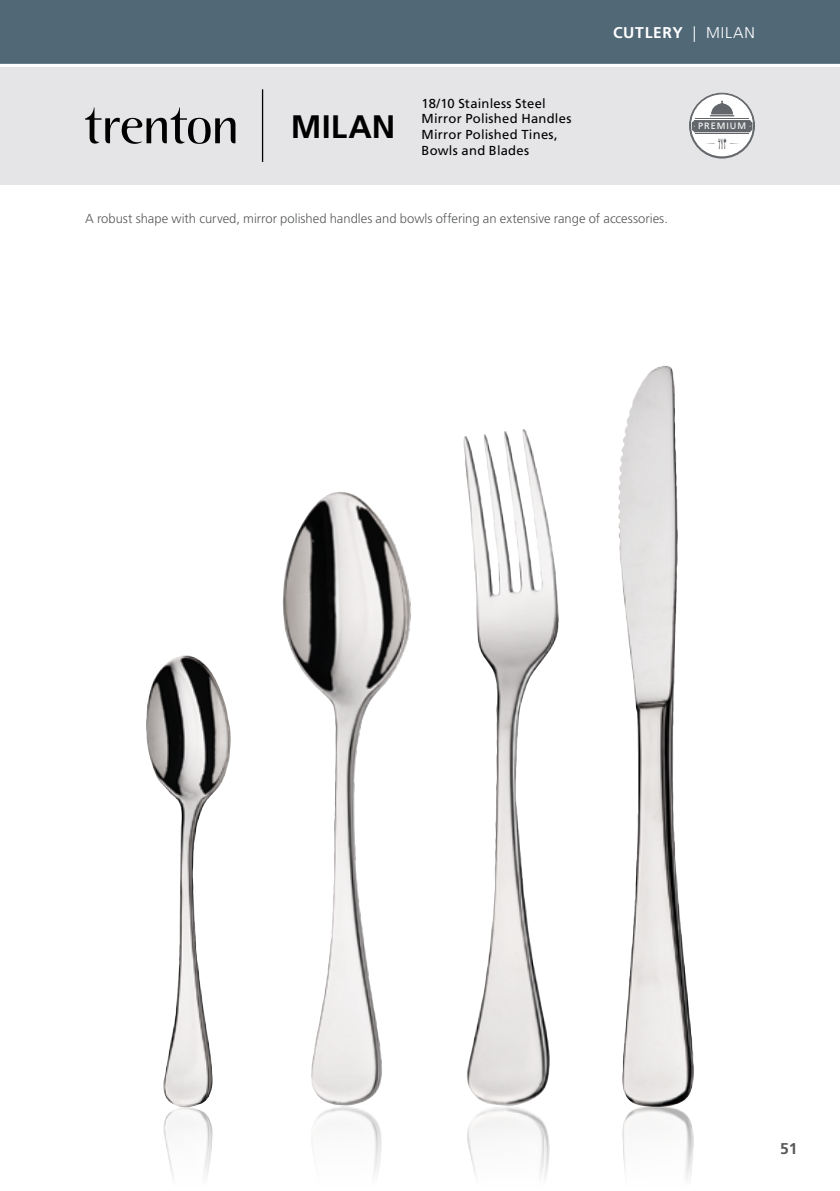
<style>
.page{position:relative;width:840px;height:1191px;background:#fff}
.page>*{position:absolute;margin:0;border:0;box-sizing:border-box;transform-origin:0 0}
.t1{font:700 32.4px "Frutiger LT Std";letter-spacing:.005em;color:#000}
.t2{font:700 15.6px "Frutiger LT Std";letter-spacing:.045em;color:#fff}
.t3{font:700 15.6px "Frutiger LT Std";color:#58595b}
.t4{font:300 13px "Frutiger LT Std";color:#58595b}
.t5{font:13px/15.6px "Frutiger LT Std";letter-spacing:.02em;color:#000}
.t6{font:9.2px "Frutiger LT Std";letter-spacing:.1em;color:#fff}
.s1{font-weight:300}
</style>
<div class="page">
<div style="left:0;top:0;width:839px;height:64px;background:#516877"></div>
<img style="left:163px;top:1108px;width:50px;height:69px">
<img style="left:311px;top:1106px;width:71px;height:68px">
<img style="left:467px;top:1106px;width:83px;height:72px">
<img style="left:622px;top:1106px;width:72px;height:73px">
<img style="left:146px;top:655px;width:85px;height:453px">
<img style="left:282px;top:492px;width:129px;height:614px">
<img style="left:463px;top:429px;width:78px;height:677px">
<img style="left:618px;top:365px;width:76px;height:741px">
<div style="left:0;top:67px;width:839px;height:118px;background:#e5e5e7"></div>
<hr style="left:262px;top:89px;width:1px;height:73px;background:#000">
<svg style="left:85px;top:107px;width:150px;height:37px"></svg>
<svg style="left:690px;top:94px;width:63px;height:63px"></svg>
<div style="left:689px;top:94px;width:64px;height:63px;border:1px solid #63666a;border-radius:50%"></div>
<hr style="left:695px;top:133px;width:53px;height:1px;background:#63666a">
<svg style="left:705px;top:138px;width:33px;height:11px"></svg>
<svg style="left:691px;top:101px;width:61px;height:31px;background:#a6a8aa"></svg>
<h1 class="t1" style="left:291px;top:108px;width:106px">MILAN</h1>
<p class="t5" style="left:421px;top:95px;width:151px">18/10 Stainless Steel<br>Mirror Polished Handles<br>Mirror Polished Tines,<br>Bowls and Blades</p>
<p class="t2" style="left:612px;top:23px;width:143px">CUTLERY <span class="s1">| MILAN</span></p>
<p class="t6" style="left:697px;top:121px;width:49px">PREMIUM</p>
<p class="t4" style="left:85px;top:211px;width:584px">A robust shape with curved, mirror polished handles and bowls offering an extensive range of accessories.</p>
<p class="t3" style="left:779px;top:1139px;width:19px">51</p>
</div>
